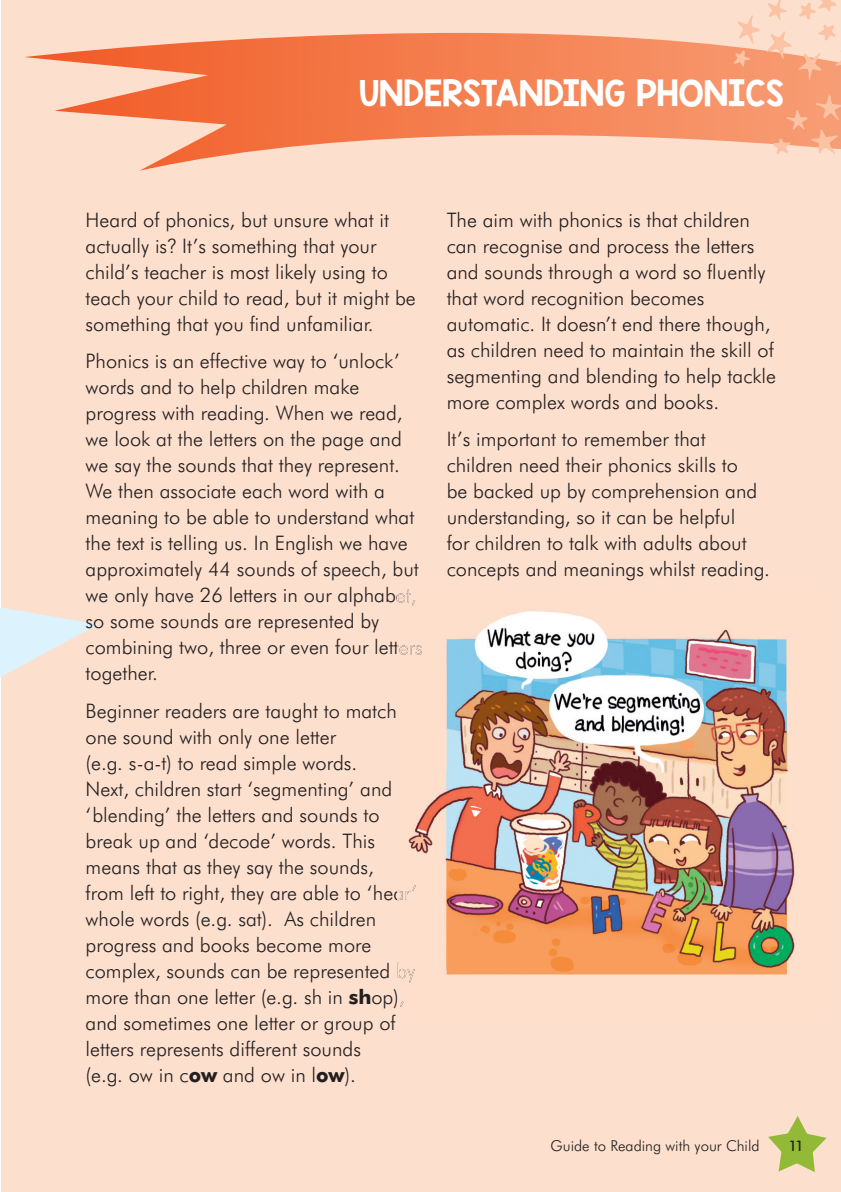
<style>
.page{position:relative;width:841px;height:1192px;background:#fff}
.page>*{position:absolute;margin:0;border:0;box-sizing:border-box;transform-origin:0 0}
.t1{font:30.4px "KG Blank Space Solid";color:#fff}
.t2{font:300 20px/26px "Futura BT";color:#231f20}
.t3{font:300 15px "Futura BT";color:#231f20}
.t4{font:500 14.6px "Futura BT";color:#231f20}
.s1{font-family:"Avenir"}
.s2{font-weight:700}
</style>
<div class="page">
<div style="left:1px;top:0;width:839px;height:1192px;background:#fddfcd"></div>
<hr style="left:0;top:0;width:1px;height:1192px;background:#bbe5fa">
<svg style="left:0;top:604px;width:98px;height:82px"></svg>
<svg style="left:24px;top:33px;width:816px;height:138px"></svg>
<svg style="left:772px;top:95px;width:68px;height:59px"></svg>
<img style="left:408px;top:611px;width:387px;height:372px">
<img style="left:397px;top:590px;width:19px;height:16px">
<img style="left:397px;top:639px;width:25px;height:20px">
<img style="left:397px;top:884px;width:20px;height:20px">
<img style="left:397px;top:962px;width:18px;height:20px">
<img style="left:397px;top:996px;width:7px;height:11px">
<svg style="left:768px;top:1116px;width:59px;height:56px"></svg>
<svg style="left:733px;top:0;width:108px;height:80px"></svg>
<h1 class="t1" style="left:359px;top:73px;width:426px">UNDERSTANDING PHONICS</h1>
<p class="t2" style="left:86px;top:207px;width:331px">Heard of phonics, but unsure what it actually is<span class="s1">?</span> It’s something that your child’s teacher is most likely using to teach your child to read, but it might be something that you find unfamiliar.</p>
<p class="t2" style="left:86px;top:348px;width:338px">Phonics is an effective way to ‘unlock’ words and to help children make progress with reading. When we read, we look at the letters on the page and we say the sounds that they represent.<br>We then associate each word with a meaning to be able to understand what the text is telling us. In English we have approximately 44 sounds of speech, but we only have 26 letters in our alphabet, so some sounds are represented by combining two, three or even four letters together.</p>
<p class="t2" style="left:86px;top:697px;width:333px">Beginner readers are taught to match one sound with only one letter<br>(e.g. s-a-t) to read simple words.<br>Next, children start ‘segmenting’ and ‘blending’ the letters and sounds to break up and ‘decode’ words. This means that as they say the sounds, from left to right, they are able to ‘hear’ whole words (e.g. sat). As children progress and books become more complex, sounds can be represented by more than one letter (e.g. sh in <span class="s2">sh</span>op), and sometimes one letter or group of letters represents different sounds<br>(e.g. ow in c<span class="s2">ow</span> and ow in l<span class="s2">ow</span>).</p>
<p class="t2" style="left:446px;top:207px;width:331px">The aim with phonics is that children can recognise and process the letters and sounds through a word so fluently that word recognition becomes automatic. It doesn’t end there though, as children need to maintain the skill of segmenting and blending to help tackle more complex words and books.</p>
<p class="t2" style="left:446px;top:426px;width:325px">It’s important to remember that children need their phonics skills to<br>be backed up by comprehension and understanding, so it can be helpful<br>for children to talk with adults about concepts and meanings whilst reading.</p>
<p class="t3" style="left:550px;top:1136px;width:210px">Guide to Reading with your Child</p>
<p class="t4" style="left:788px;top:1137px;width:17px">11</p>
</div>
